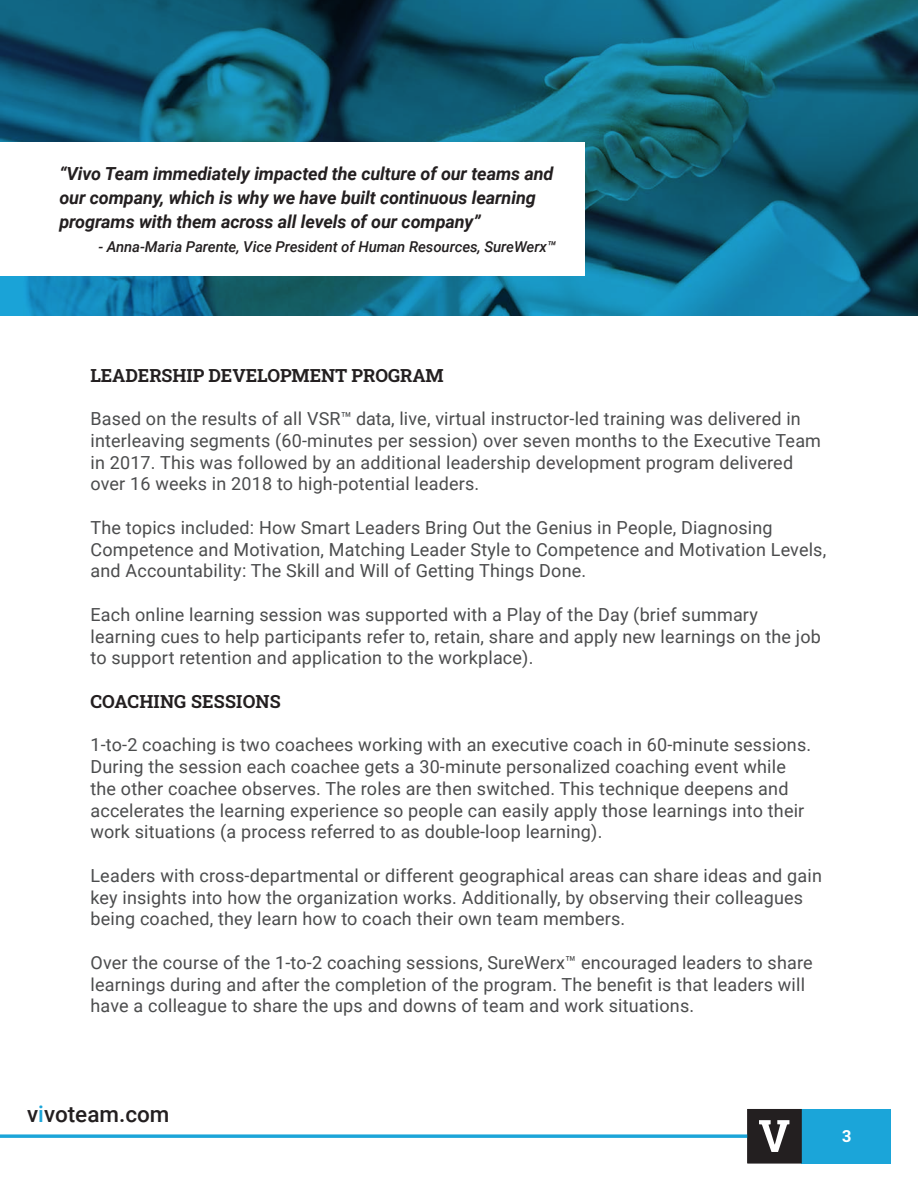
<style>
.page{position:relative;width:918px;height:1188px;background:#fff}
.page>*{position:absolute;margin:0;border:0;box-sizing:border-box;transform-origin:0 0}
.t1{font:500 22.5px "Roboto";color:#231f20}
.t2{font:18px/21.8px "Roboto";letter-spacing:.01em;color:#4b4c4d}
.t3{font:italic 700 18px/24px "Roboto";letter-spacing:-.005em;color:#231f20}
.t4{font:700 18px "Roboto Slab";letter-spacing:-.005em;color:#231f20}
.t5{font:700 16.5px "Roboto Slab";color:#fff}
.t6{font:italic 500 15px "Roboto";letter-spacing:-.005em;color:#231f20}
.s1{color:#1ba5d9}
</style>
<div class="page">
<svg style="left:0;top:0;width:918px;height:316px;background:#11637c"></svg>
<hr style="left:0;top:1135px;width:891px;height:3px;background:#1ba5d9">
<div style="left:802px;top:1109px;width:89px;height:54px;background:#1ba5d9"></div>
<svg style="left:747px;top:1109px;width:55px;height:54px;background:#423f40"></svg>
<div style="left:0;top:142px;width:584px;height:134px;background:#fff"></div>
<p class="t3" style="left:59px;top:161px;width:496px">“Vivo Team immediately impacted the culture of our teams and our company, which is why we have built continuous learning programs with them across all levels of our company”</p>
<p class="t6" style="left:98px;top:236px;width:459px">- Anna-Maria Parente, Vice President of Human Resources, SureWerx™</p>
<p class="t4" style="left:90px;top:363px;width:355px">LEADERSHIP DEVELOPMENT PROGRAM</p>
<p class="t2" style="left:90px;top:407px;width:732px">Based on the results of all VSR™ data, live, virtual instructor-led training was delivered in interleaving segments (60-minutes per session) over seven months to the Executive Team in 2017. This was followed by an additional leadership development program delivered over 16 weeks in 2018 to high-potential leaders.</p>
<p class="t2" style="left:90px;top:516px;width:737px">The topics included: How Smart Leaders Bring Out the Genius in People, Diagnosing<br>Competence and Motivation, Matching Leader Style to Competence and Motivation Levels, and Accountability: The Skill and Will of Getting Things Done.</p>
<p class="t2" style="left:90px;top:603px;width:732px">Each online learning session was supported with a Play of the Day (brief summary learning cues to help participants refer to, retain, share and apply new learnings on the job to support retention and application to the workplace).</p>
<p class="t4" style="left:90px;top:689px;width:192px">COACHING SESSIONS</p>
<p class="t2" style="left:90px;top:733px;width:722px">1-to-2 coaching is two coachees working with an executive coach in 60-minute sessions.<br>During the session each coachee gets a 30-minute personalized coaching event while the other coachee observes. The roles are then switched. This technique deepens and accelerates the learning experience so people can easily apply those learnings into their work situations (a process referred to as double-loop learning).</p>
<p class="t2" style="left:90px;top:864px;width:733px">Leaders with cross-departmental or different geographical areas can share ideas and gain key insights into how the organization works. Additionally, by observing their colleagues being coached, they learn how to coach their own team members.</p>
<p class="t2" style="left:90px;top:951px;width:724px">Over the course of the 1-to-2 coaching sessions, SureWerx™ encouraged leaders to share learnings during and after the completion of the program. The benefit is that leaders will have a colleague to share the ups and downs of team and work situations.</p>
<p class="t1" style="left:27px;top:1098px;width:144px">v<span class="s1">i</span>voteam.com</p>
<p class="t5" style="left:842px;top:1124px;width:10px">31</p>
</div>
